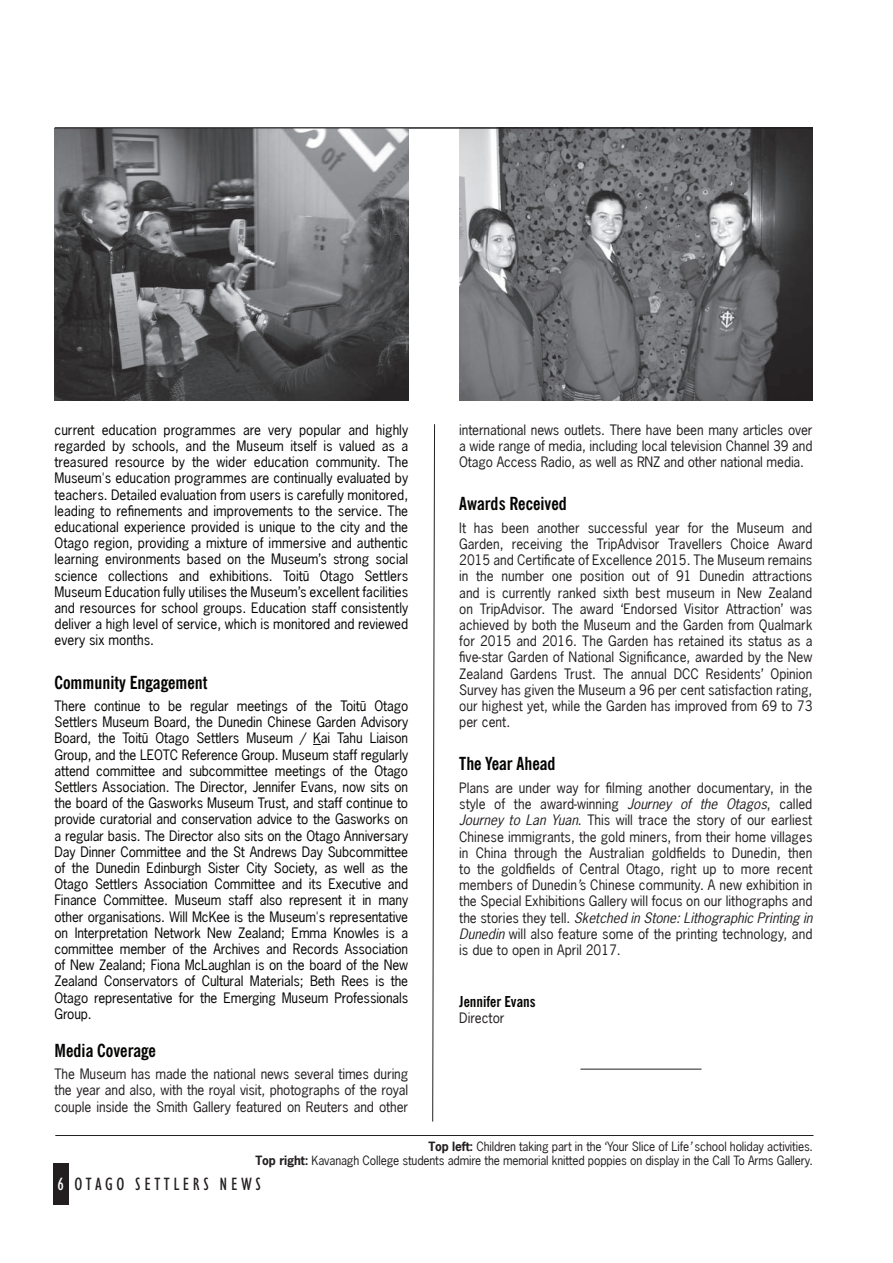
<style>
.page{position:relative;width:893px;height:1263px;background:#fff}
.page>*{position:absolute;margin:0;border:0;box-sizing:border-box;transform-origin:0 0}
.t1{font:700 condensed 18px "News Gothic BT";color:#040503}
.t2{font:condensed 18px "Humanist 521 BT";letter-spacing:.2em;color:#231f20}
.t3{font:700 condensed 15px "News Gothic BT";color:#040503}
.t4{font:13.5px/16.2px "News Gothic Macron";letter-spacing:-.01em;color:#040503;text-align:justify}
.t5{font:13.5px/16.2px "News Gothic Macron";color:#231f20;text-align:justify}
.t6{font:13.5px "News Gothic Oblique Macron";color:#231f20}
.t7{font:12px/14.4px "News Gothic Macron";letter-spacing:-.01em;color:#231f20;text-align:right}
.s1{font-family:"News Gothic Oblique Macron"}
.s2{font-family:"News Gothic Macron"}
.s3{font-family:"News Gothic Bold Macron"}
.s4{color:#fff}
</style>
<div class="page">
<img style="left:459px;top:129px;width:353px;height:271px">
<img style="left:55px;top:129px;width:353px;height:271px">
<svg style="left:432px;top:424px;width:3px;height:698px"></svg>
<div style="left:53px;top:1164px;width:16px;height:41px;background:#231f20"></div>
<hr style="left:55px;top:1135px;width:758px;height:1px;background:#231f20">
<hr style="left:55px;top:128px;width:757px;height:1px;background:#231f20">
<hr style="left:580px;top:1069px;width:121px;height:1px;background:#231f20">
<p class="t4" style="left:55px;top:421px;width:355px">current education programmes are very popular and highly regarded by schools, and the Museum itself is valued as a treasured resource by the wider education community. The Museum's education programmes are continually evaluated by teachers. Detailed evaluation from users is carefully monitored, leading to refinements and improvements to the service. The educational experience provided is unique to the city and the Otago region, providing a mixture of immersive and authentic learning environments based on the Museum’s strong social science collections and exhibitions. Toitü Otago Settlers Museum Education fully utilises the Museum’s excellent facilities and resources for school groups. Education staff consistently deliver a high level of service, which is monitored and reviewed every six months.</p>
<h1 class="t1" style="left:55px;top:671px;width:154px">Community Engagement</h1>
<p class="t4" style="left:55px;top:698px;width:355px">There continue to be regular meetings of the Toitü Otago Settlers Museum Board, the Dunedin Chinese Garden Advisory Board, the Toitü Otago Settlers Museum / Kai Tahu Liaison Group, and the LEOTC Reference Group. Museum staff regularly attend committee and subcommittee meetings of the Otago Settlers Association. The Director, Jennifer Evans, now sits on the board of the Gasworks Museum Trust, and staff continue to provide curatorial and conservation advice to the Gasworks on a regular basis. The Director also sits on the Otago Anniversary Day Dinner Committee and the St Andrews Day Subcommittee of the Dunedin Edinburgh Sister City Society, as well as the Otago Settlers Association Committee and its Executive and Finance Committee. Museum staff also represent it in many other organisations. Will McKee is the Museum's representative on Interpretation Network New Zealand; Emma Knowles is a committee member of the Archives and Records Association of New Zealand; Fiona McLaughlan is on the board of the New Zealand Conservators of Cultural Materials; Beth Rees is the Otago representative for the Emerging Museum Professionals Group.</p>
<h1 class="t1" style="left:55px;top:1039px;width:103px">Media Coverage</h1>
<p class="t5" style="left:55px;top:1066px;width:355px">The Museum has made the national news several times during the year and also, with the royal visit, photographs of the royal couple inside the Smith Gallery featured on Reuters and other</p>
<p class="t5" style="left:459px;top:421px;width:355px">international news outlets. There have been many articles over a wide range of media, including local television Channel 39 and Otago Access Radio, as well as RNZ and other national media.</p>
<h1 class="t1" style="left:459px;top:493px;width:109px">Awards Received</h1>
<p class="t5" style="left:459px;top:519px;width:355px">It has been another successful year for the Museum and Garden, receiving the TripAdvisor Travellers Choice Award 2015 and Certificate of Excellence 2015. The Museum remains in the number one position out of 91 Dunedin attractions and is currently ranked sixth best museum in New Zealand on TripAdvisor. The award ‘Endorsed Visitor Attraction’ was achieved by both the Museum and the Garden from Qualmark for 2015 and 2016. The Garden has retained its status as a five-star Garden of National Significance, awarded by the New Zealand Gardens Trust. The annual DCC Residents’ Opinion Survey has given the Museum a 96 per cent satisfaction rating, our highest yet, while the Garden has improved from 69 to 73 per cent.</p>
<h1 class="t1" style="left:459px;top:753px;width:98px">The Year Ahead</h1>
<p class="t5" style="left:459px;top:780px;width:355px">Plans are under way for filming another documentary, in the style of the award-winning <span class="s1">Journey of the Otagos</span>, called <span class="s1">Journey to Lan Yuan</span>. This will trace the story of our earliest Chinese immigrants, the gold miners, from their home villages in China through the Australian goldfields to Dunedin, then to the goldfields of Central Otago, right up to more recent members of Dunedin<span class="s1">’</span>s Chinese community. A new exhibition in the Special Exhibitions Gallery will focus on our lithographs and</p>
<p class="t6" style="left:459px;top:909px;width:355px"><span class="s2">the stories they tell.</span> Sketched in Stone: Lithographic Printing in</p>
<p class="t5" style="left:459px;top:925px;width:355px"><span class="s1">Dunedin</span> will also feature some of the printing technology, and is due to open in April 2017.</p>
<p class="t3" style="left:459px;top:992px;width:78px">Jennifer Evans</p>
<p class="t5" style="left:459px;top:1010px;width:47px">Director</p>
<p class="t7" style="left:255px;top:1139px;width:559px"><span class="s3">Top left:</span> Children taking part in the ‘Your Slice of Life<span class="s1">’</span> school holiday activities.<br><span class="s3">Top right:</span> Kavanagh College students admire the memorial knitted poppies on display in the Call To Arms Gallery.</p>
<h1 class="t2" style="left:57px;top:1174px;width:205px"><span class="s4">6</span> OTAGO SETTLERS NEWS</h1>
</div>
